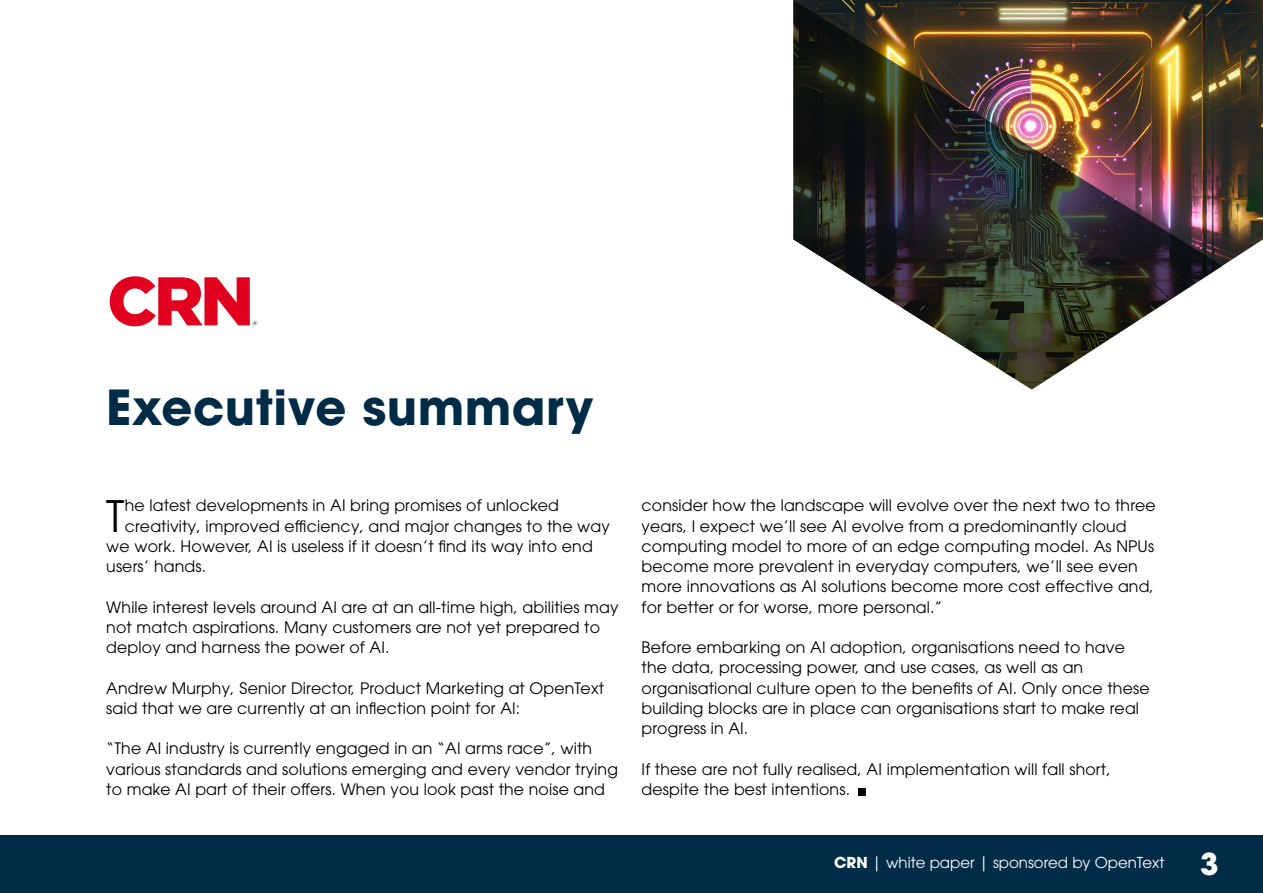
<style>
.page{position:relative;width:1263px;height:893px;background:#fff}
.page>*{position:absolute;margin:0;border:0;box-sizing:border-box;transform-origin:0 0}
.t1{font:700 48px "ITC Avant Garde Pro";letter-spacing:.01em;color:#002c48}
.t2{font:43.05px "ITC Avant Garde Pro";color:#000}
.t3{font:15.75px/20.2px "ITC Avant Garde Pro";letter-spacing:.01em;color:#000}
.t4{font:15px "ITC Avant Garde Pro";color:#fff}
.s1{font-weight:700}
.s2{font-weight:700;font-size:30px}
</style>
<div class="page">
<img style="left:1222px;top:0;width:41px;height:267px">
<img style="left:793px;top:0;width:429px;height:389px">
<div style="left:0;top:835px;width:1263px;height:58px;background:#002c48"></div>
<svg style="left:110px;top:276px;width:147px;height:50px"></svg>
<div style="left:859px;top:788px;width:7px;height:7px;background:#000"></div>
<h1 class="t1" style="left:106px;top:375px;width:489px">Executive summary</h1>
<h2 class="t2" style="left:106px;top:489px;width:20px">T</h2>
<p class="t3" style="left:125px;top:495px;width:436px">he latest developments in AI bring promises of unlocked</p>
<p class="t3" style="left:125px;top:515px;width:487px">creativity, improved efficiency, and major changes to the way</p>
<p class="t3" style="left:106px;top:536px;width:488px">we work. However, AI is useless if it doesn’t find its way into end</p>
<p class="t3" style="left:106px;top:556px;width:101px">users’ hands.</p>
<p class="t3" style="left:106px;top:596px;width:514px">While interest levels around AI are at an all-time high, abilities may not match aspirations. Many customers are not yet prepared to deploy and harness the power of AI.</p>
<p class="t3" style="left:106px;top:677px;width:499px">Andrew Murphy, Senior Director, Product Marketing at OpenText said that we are currently at an inflection point for AI:</p>
<p class="t3" style="left:106px;top:738px;width:513px">“The AI industry is currently engaged in an “AI arms race”, with various standards and solutions emerging and every vendor trying to make AI part of their offers. When you look past the noise and</p>
<p class="t3" style="left:642px;top:495px;width:516px">consider how the landscape will evolve over the next two to three years, I expect we’ll see AI evolve from a predominantly cloud computing model to more of an edge computing model. As NPUs become more prevalent in everyday computers, we’ll see even more innovations as AI solutions become more cost effective and, for better or for worse, more personal.”</p>
<p class="t3" style="left:642px;top:637px;width:509px">Before embarking on AI adoption, organisations need to have the data, processing power, and use cases, as well as an organisational culture open to the benefits of AI. Only once these building blocks are in place can organisations start to make real progress in AI.</p>
<p class="t3" style="left:642px;top:759px;width:471px">If these are not fully realised, AI implementation will fall short, despite the best intentions.</p>
<p class="t4" style="left:834px;top:853px;width:386px"><span class="s1">CRN</span> | white paper | sponsored by OpenText <span class="s2">3</span></p>
</div>
